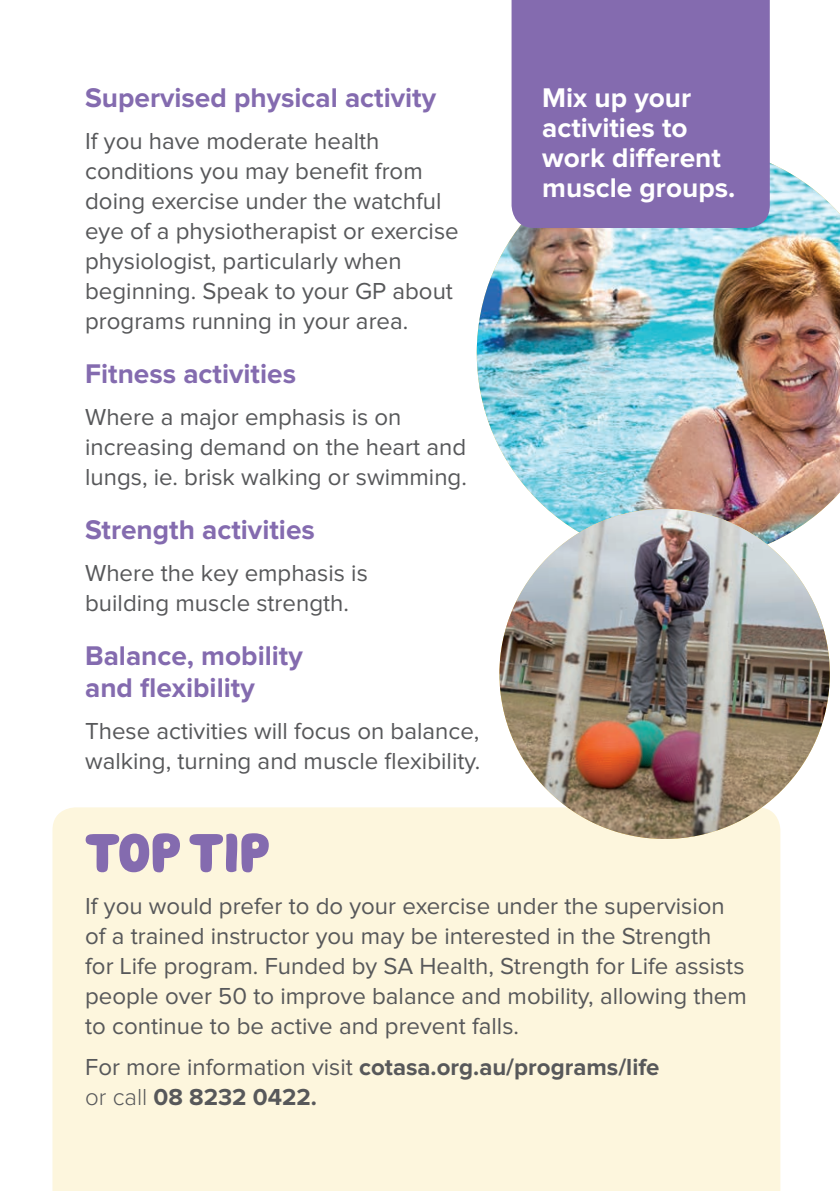
<style>
.page{position:relative;width:840px;height:1191px;background:#fff}
.page>*{position:absolute;margin:0;border:0;box-sizing:border-box;transform-origin:0 0}
.Hello_Headline_MEDIU{font:56px "Hello Headline";letter-spacing:-.005em;color:#846baf}
.Body_Text_Heading{font:700 28px/32px "Proxima Nova";color:#846baf}
.Bold_Body_Text_14pt{font:700 28px/30px "Proxima Nova";color:#fff}
.Body_Text_12pt{font:24px/30px "Proxima Nova";color:#57585a}
.Body_Text_12pt-2{font:700 24px/30px "Proxima Nova";color:#57585a}
.s1{font-weight:400}
.s2{font-weight:300}
</style>
<div class="page">
<div style="left:52px;top:807px;width:728px;height:384px;background:#fdf6dd"></div>
<img style="left:476px;top:145px;width:363px;height:416px">
<img style="left:499px;top:509px;width:330px;height:330px;border-radius:165px">
<div style="left:511px;top:0;width:258px;height:228px;background:#846baf"></div>
<p class="Body_Text_Heading" style="left:85px;top:83px;width:352px">Supervised physical activity</p>
<p class="Body_Text_12pt" style="left:85px;top:127px;width:375px">If you have moderate health conditions you may benefit from doing exercise under the watchful eye of a physiotherapist or exercise physiologist, particularly when beginning. Speak to your GP about programs running in your area.</p>
<p class="Body_Text_Heading" style="left:85px;top:359px;width:212px">Fitness activities</p>
<p class="Body_Text_12pt" style="left:85px;top:403px;width:383px">Where a major emphasis is on increasing demand on the heart and lungs, ie. brisk walking or swimming.</p>
<p class="Body_Text_Heading" style="left:85px;top:515px;width:231px">Strength activities</p>
<p class="Body_Text_12pt" style="left:85px;top:559px;width:284px">Where the key emphasis is building muscle strength.</p>
<p class="Body_Text_Heading" style="left:85px;top:641px;width:219px">Balance, mobility and flexibility</p>
<p class="Body_Text_12pt" style="left:85px;top:717px;width:396px">These activities will focus on balance, walking, turning and muscle flexibility.</p>
<p class="Bold_Body_Text_14pt" style="left:542px;top:84px;width:194px">Mix up your activities to work different muscle groups.</p>
<p class="Hello_Headline_MEDIU" style="left:85px;top:820px;width:186px">top tip</p>
<p class="Body_Text_12pt" style="left:85px;top:891px;width:663px">If you would prefer to do your exercise under the supervision of a trained instructor you may be interested in the Strength<br>for Life program. Funded by SA Health, Strength for Life assists people over 50 to improve balance and mobility, allowing them to continue to be active and prevent falls.</p>
<p class="Body_Text_12pt-2" style="left:85px;top:1053px;width:575px"><span class="s1">For more information visit</span> cotasa.org.au/programs/life <span class="s2">or call</span> 08 8232 0422.</p>
</div>
